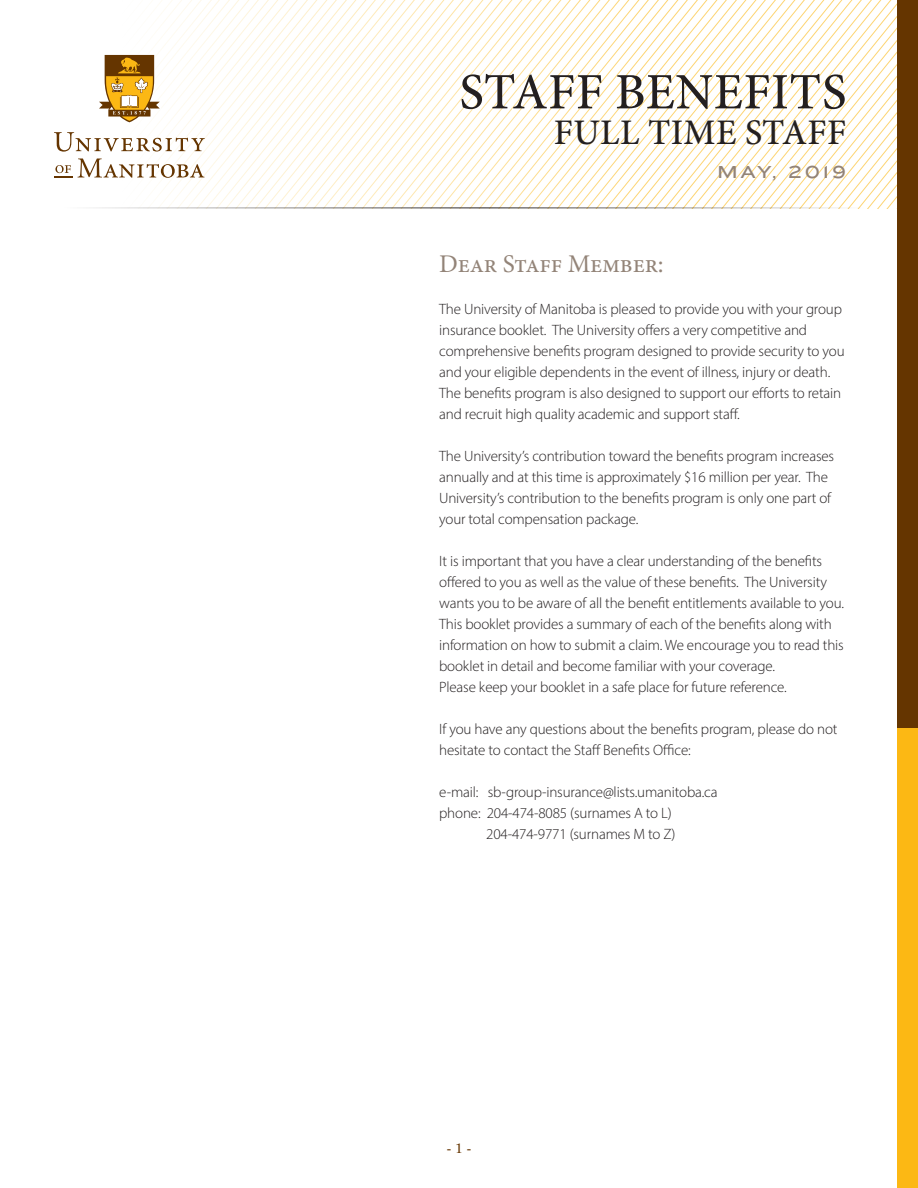
<style>
.page{position:relative;width:918px;height:1188px;background:#fff}
.page>*{position:absolute;margin:0;border:0;box-sizing:border-box;transform-origin:0 0}
.t1{font:500 51px "Minion Pro";letter-spacing:.01em;color:#231f20}
.t2{font:500 36px "Minion Pro";letter-spacing:.01em;color:#231f20}
.t3{font:25.5px "Minion Pro";letter-spacing:-.01em;color:#938478}
.t4{font:18px "Knockout 34 Junior Sumo";letter-spacing:.16em;color:#938478}
.t5{font:300 15px/21px "Myriad Pro";letter-spacing:-.01em;color:#231f20}
.t6{font:13.5px "Stone Serif";color:#653500}
</style>
<div class="page">
<svg style="left:888px;top:0;width:9px;height:208px"></svg>
<svg style="left:266px;top:0;width:56px;height:208px"></svg>
<svg style="left:578px;top:0;width:54px;height:208px"></svg>
<svg style="left:632px;top:0;width:256px;height:208px"></svg>
<svg style="left:209px;top:0;width:57px;height:208px"></svg>
<svg style="left:322px;top:0;width:256px;height:208px"></svg>
<div style="left:897px;top:728px;width:21px;height:460px;background:#fcb814"></div>
<div style="left:897px;top:0;width:21px;height:728px;background:#653500"></div>
<hr style="left:60px;top:208px;width:810px;height:1px;background:#231f20">
<svg style="left:54px;top:0;width:155px;height:208px"></svg>
<p class="t1" style="left:459px;top:58px;width:389px">STAFF BENEFITS</p>
<p class="t2" style="left:554px;top:109px;width:294px">FULL TIME STAFF</p>
<p class="t4" style="left:718px;top:159px;width:130px">MAY, 2019</p>
<p class="t3" style="left:439px;top:247px;width:226px">Dear Staff Member:</p>
<p class="t5" style="left:439px;top:299px;width:404px">The University of Manitoba is pleased to provide you with your group insurance booklet. The University offers a very competitive and</p>
<p class="t5" style="left:439px;top:341px;width:407px">comprehensive benefits program designed to provide security to you and your eligible dependents in the event of illness, injury or death.<br>The benefits program is also designed to support our efforts to retain and recruit high quality academic and support staff.</p>
<p class="t5" style="left:439px;top:446px;width:397px">The University’s contribution toward the benefits program increases annually and at this time is approximately $16 million per year. The University’s contribution to the benefits program is only one part of your total compensation package.</p>
<p class="t5" style="left:439px;top:551px;width:406px">It is important that you have a clear understanding of the benefits offered to you as well as the value of these benefits. The University wants you to be aware of all the benefit entitlements available to you.<br>This booklet provides a summary of each of the benefits along with information on how to submit a claim. We encourage you to read this booklet in detail and become familiar with your coverage.</p>
<p class="t5" style="left:439px;top:677px;width:349px">Please keep your booklet in a safe place for future reference.</p>
<p class="t5" style="left:439px;top:719px;width:400px">If you have any questions about the benefits program, please do not hesitate to contact the Staff Benefits Office:</p>
<p class="t5" style="left:439px;top:782px;width:280px">e-mail: sb-group-insurance@lists.umanitoba.ca</p>
<p class="t5" style="left:439px;top:803px;width:234px">phone: 204-474-8085 (surnames A to L)</p>
<p class="t5" style="left:486px;top:824px;width:191px">204-474-9771 (surnames M to Z)</p>
<p class="t6" style="left:447px;top:1141px;width:26px">- 1 -</p>
</div>
